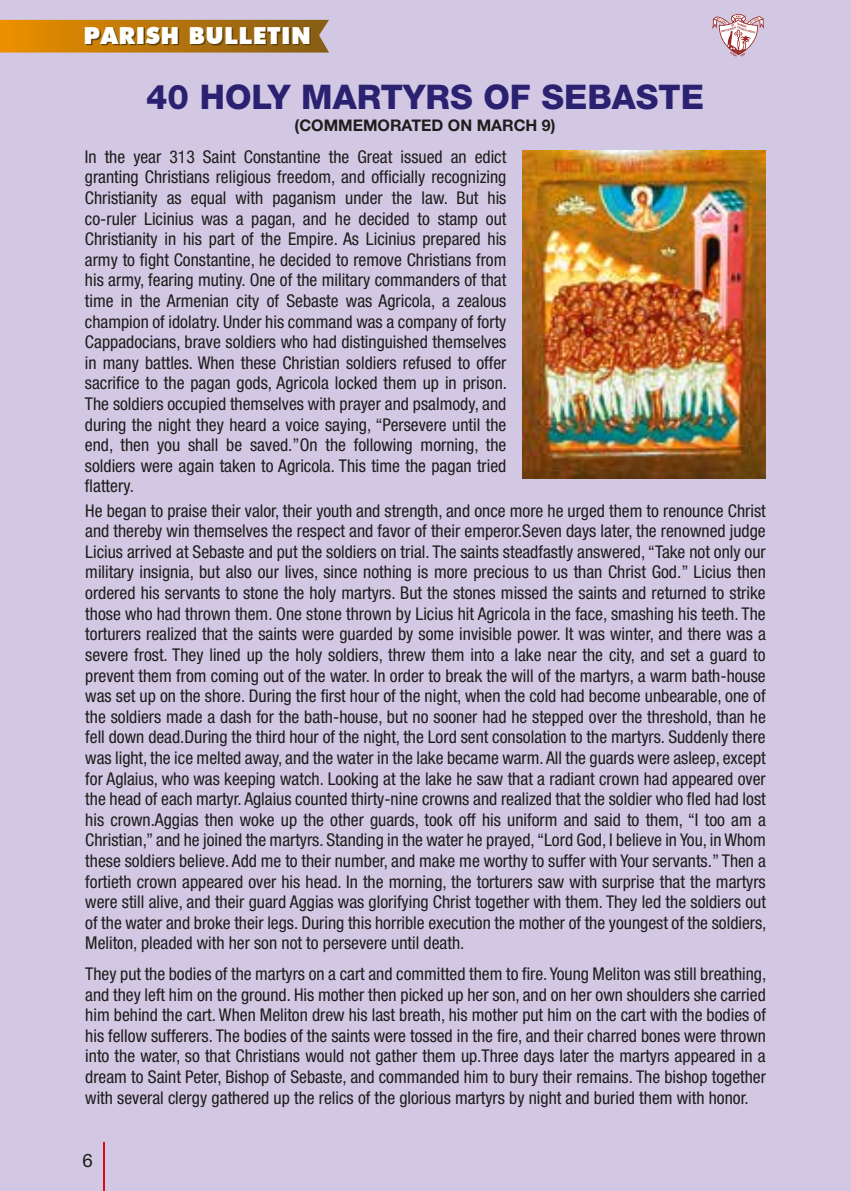
<style>
.page{position:relative;width:851px;height:1191px;background:#fff}
.page>*{position:absolute;margin:0;border:0;box-sizing:border-box;transform-origin:0 0}
.t1{font:800 34px "Helvetica Neue LT Std";color:#2b2171}
.t2{font:900 23.4px "Futura BT";letter-spacing:.02em;color:#fff}
.t3{font:18.6px "Helvetica Neue LT Std";color:#1d1d1b}
.t4{font:condensed 17.6px/20.6px "Helvetica Neue LT Std";color:#1d1d1b;text-align:justify}
.t5{font:700 16px "Helvetica Neue LT Std";color:#1d1d1b}
</style>
<div class="page">
<div style="left:0;top:0;width:850px;height:1191px;background:#d2c8e4"></div>
<svg style="left:0;top:20px;width:329px;height:33px;background:#a76d10"></svg>
<hr style="left:103px;top:1142px;width:2px;height:49px;background:#e30613">
<svg style="left:712px;top:13px;width:52px;height:44px"></svg>
<img style="left:523px;top:150px;width:242px;height:329px">
<h2 class="t2" style="left:84px;top:22px;width:229px">PARISH BULLETIN</h2>
<h1 class="t1" style="left:146px;top:77px;width:559px">40 HOLY MARTYRS OF SEBASTE</h1>
<p class="t5" style="left:294px;top:116px;width:262px">(COMMEMORATED ON MARCH 9)</p>
<p class="t4" style="left:85px;top:146px;width:423px">In the year 313 Saint Constantine the Great issued an edict granting Christians religious freedom, and officially recognizing Christianity as equal with paganism under the law. But his co-ruler Licinius was a pagan, and he decided to stamp out Christianity in his part of the Empire. As Licinius prepared his army to fight Constantine, he decided to remove Christians from his army, fearing mutiny. One of the military commanders of that time in the Armenian city of Sebaste was Agricola, a zealous champion of idolatry. Under his command was a company of forty Cappadocians, brave soldiers who had distinguished themselves in many battles. When these Christian soldiers refused to offer sacrifice to the pagan gods, Agricola locked them up in prison.<br>The soldiers occupied themselves with prayer and psalmody, and during the night they heard a voice saying, “Persevere until the end, then you shall be saved.”On the following morning, the soldiers were again taken to Agricola. This time the pagan tried flattery.</p>
<p class="t4" style="left:85px;top:500px;width:682px">He began to praise their valor, their youth and strength, and once more he urged them to renounce Christ and thereby win themselves the respect and favor of their emperor.Seven days later, the renowned judge Licius arrived at Sebaste and put the soldiers on trial. The saints steadfastly answered, “Take not only our military insignia, but also our lives, since nothing is more precious to us than Christ God.” Licius then ordered his servants to stone the holy martyrs. But the stones missed the saints and returned to strike those who had thrown them. One stone thrown by Licius hit Agricola in the face, smashing his teeth. The torturers realized that the saints were guarded by some invisible power. It was winter, and there was a severe frost. They lined up the holy soldiers, threw them into a lake near the city, and set a guard to prevent them from coming out of the water. In order to break the will of the martyrs, a warm bath-house was set up on the shore. During the first hour of the night, when the cold had become unbearable, one of the soldiers made a dash for the bath-house, but no sooner had he stepped over the threshold, than he fell down dead.During the third hour of the night, the Lord sent consolation to the martyrs. Suddenly there was light, the ice melted away, and the water in the lake became warm. All the guards were asleep, except for Aglaius, who was keeping watch. Looking at the lake he saw that a radiant crown had appeared over the head of each martyr. Aglaius counted thirty-nine crowns and realized that the soldier who fled had lost his crown.Aggias then woke up the other guards, took off his uniform and said to them, “I too am a Christian,” and he joined the martyrs. Standing in the water he prayed, “Lord God, I believe in You, in Whom these soldiers believe. Add me to their number, and make me worthy to suffer with Your servants.” Then a fortieth crown appeared over his head. In the morning, the torturers saw with surprise that the martyrs were still alive, and their guard Aggias was glorifying Christ together with them. They led the soldiers out of the water and broke their legs. During this horrible execution the mother of the youngest of the soldiers, Meliton, pleaded with her son not to persevere until death.</p>
<p class="t4" style="left:85px;top:963px;width:682px">They put the bodies of the martyrs on a cart and committed them to fire. Young Meliton was still breathing, and they left him on the ground. His mother then picked up her son, and on her own shoulders she carried him behind the cart. When Meliton drew his last breath, his mother put him on the cart with the bodies of his fellow sufferers. The bodies of the saints were tossed in the fire, and their charred bones were thrown into the water, so that Christians would not gather them up.Three days later the martyrs appeared in a dream to Saint Peter, Bishop of Sebaste, and commanded him to bury their remains. The bishop together with several clergy gathered up the relics of the glorious martyrs by night and buried them with honor.</p>
<p class="t3" style="left:82px;top:1149px;width:12px">6</p>
</div>
